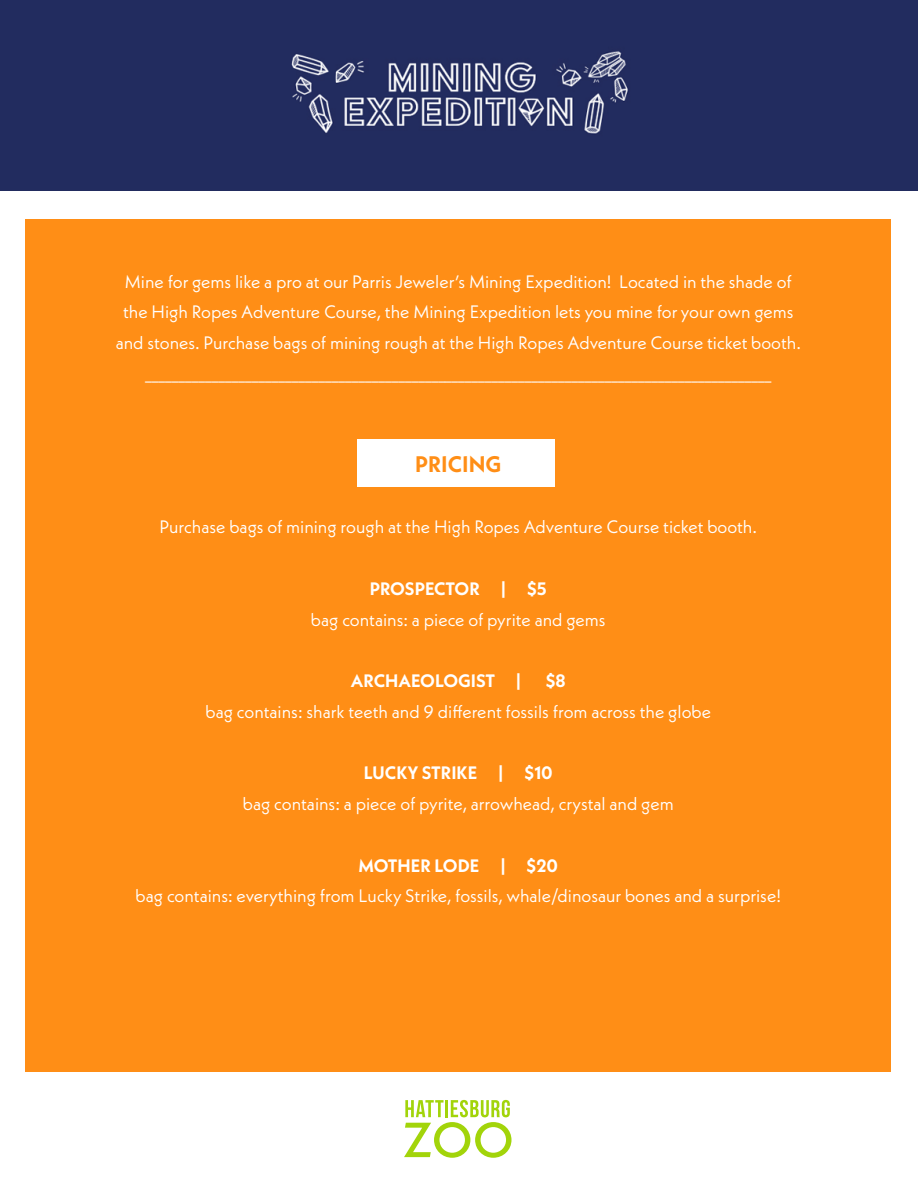
<style>
.page{position:relative;width:918px;height:1188px;background:#fff}
.page>*{position:absolute;margin:0;border:0;box-sizing:border-box;transform-origin:0 0}
.t1{font:700 22.5px "Neue Kabel";color:#ff8e16}
.t2{font:18px/30.8px "Neue Kabel";color:#fff;text-align:center}
.t3{font:700 18px "Neue Kabel";color:#fff}
</style>
<div class="page">
<div style="left:26px;top:219px;width:865px;height:853px;background:#ff8e16"></div>
<div style="left:357px;top:440px;width:198px;height:48px;background:#fff"></div>
<div style="left:0;top:0;width:918px;height:190px;background:#222c5f"></div>
<svg style="left:404px;top:1100px;width:108px;height:58px"></svg>
<img style="left:291px;top:51px;width:337px;height:83px">
<p class="t2" style="left:116px;top:266px;width:687px">Mine for gems like a pro at our Parris Jeweler’s Mining Expedition! Located in the shade of the High Ropes Adventure Course, the Mining Expedition lets you mine for your own gems and stones. Purchase bags of mining rough at the High Ropes Adventure Course ticket booth. ______________________________________________________________________________________________</p>
<p class="t1" style="left:415px;top:450px;width:88px">PRICING</p>
<p class="t2" style="left:160px;top:512px;width:599px">Purchase bags of mining rough at the High Ropes Adventure Course ticket booth.</p>
<p class="t3" style="left:370px;top:577px;width:179px">PROSPECTOR | $5</p>
<p class="t2" style="left:311px;top:604px;width:296px">bag contains: a piece of pyrite and gems</p>
<p class="t3" style="left:351px;top:669px;width:171px">ARCHAEOLOGIST |</p>
<p class="t3" style="left:546px;top:669px;width:21px">$8</p>
<p class="t2" style="left:206px;top:696px;width:507px">bag contains: shark teeth and 9 different fossils from across the globe</p>
<p class="t3" style="left:364px;top:762px;width:190px">LUCKY STRIKE | $10</p>
<p class="t2" style="left:243px;top:788px;width:432px">bag contains: a piece of pyrite, arrowhead, crystal and gem</p>
<p class="t3" style="left:358px;top:854px;width:201px">MOTHER LODE | $20</p>
<p class="t2" style="left:136px;top:880px;width:647px">bag contains: everything from Lucky Strike, fossils, whale/dinosaur bones and a surprise!</p>
</div>
